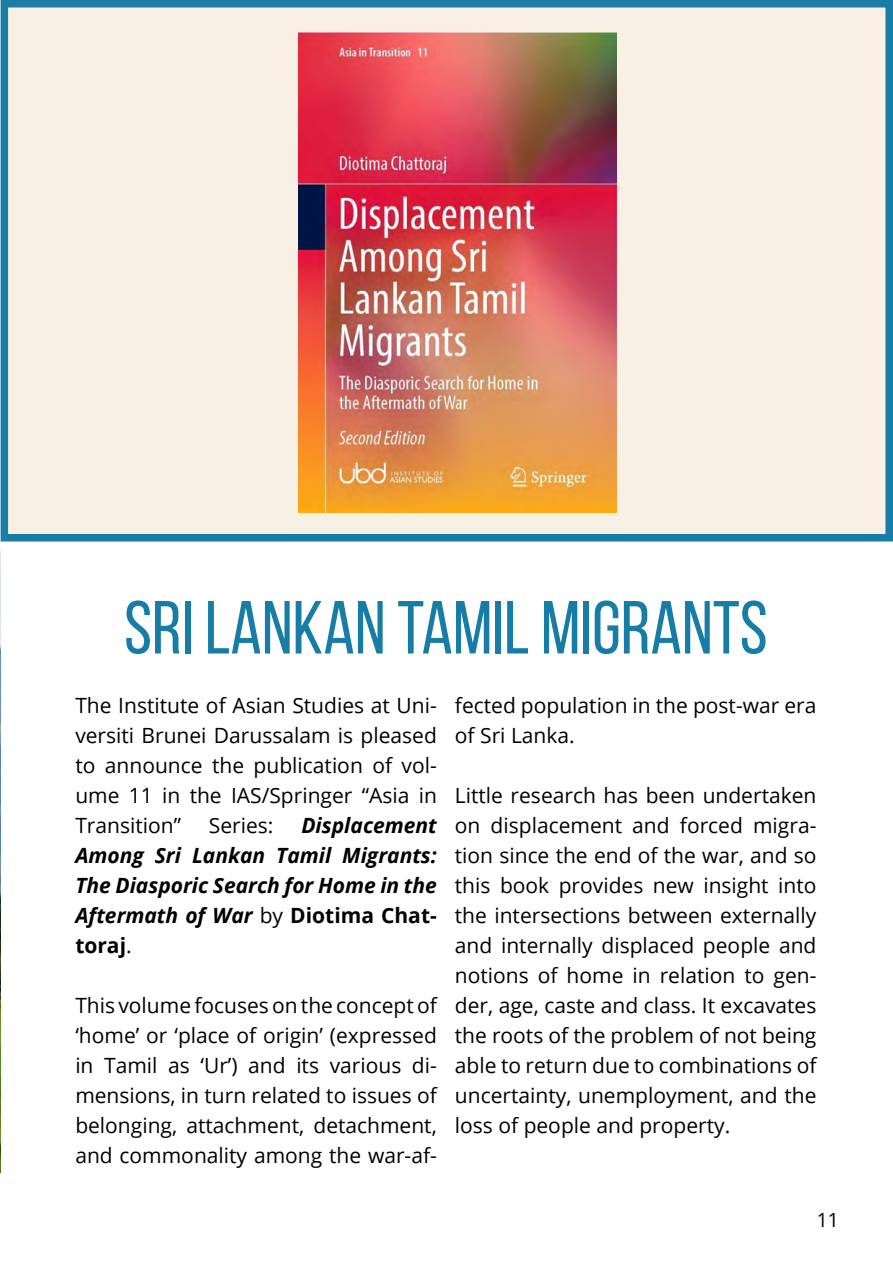
<style>
.page{position:relative;width:893px;height:1263px;background:#fff}
.page>*{position:absolute;margin:0;border:0;box-sizing:border-box;transform-origin:0 0}
.t1{font:75px "Bebas Neue";color:#177da6}
.t2{font:21px/30px "Open Sans";color:#000;text-align:justify}
.t3{font:italic 700 21px/30px "Open Sans";color:#000;text-align:justify}
.t4{font:19.5px "Open Sans";color:#000}
.s1{font-weight:400;font-style:normal}
.s2{font-style:normal}
</style>
<div class="page">
<img style="left:0;top:551px;width:1px;height:621px">
<div style="left:4px;top:4px;width:885px;height:534px;background:#f8f0e4"></div>
<img style="left:298px;top:33px;width:318px;height:480px">
<div style="left:1px;top:0;width:892px;height:541px;border:8px solid #197da6"></div>
<h1 class="t1" style="left:124px;top:587px;width:645px">SRI LANKAN TAMIL MIGRANTS</h1>
<p class="t2" style="left:75px;top:690px;width:363px">The Institute of Asian Studies at Uni&shy;versiti Brunei Darussalam is pleased to announce the publication of vol&shy;ume 11 in the IAS/Springer “Asia in Transition”</p>
<p class="t3" style="left:75px;top:810px;width:363px;text-indent:226px">Displacement Among Sri Lankan Tamil Migrants:<br>The Diasporic Search for Home in the Aftermath of War <span class="s1">by</span> <span class="s2">Diotima Chat&shy;toraj</span><span class="s1">.</span></p>
<p class="t2" style="left:75px;top:990px;width:363px">This volume focuses on the concept of ‘home’ or ‘place of origin’ (expressed in Tamil as ‘Ur’) and its various di&shy;mensions, in turn related to issues of belonging, attachment, detachment, and commonality among the war-af-</p>
<p class="t2" style="left:209px;top:810px;width:66px">Series:</p>
<p class="t2" style="left:455px;top:690px;width:363px">fected population in the post-war era of Sri Lanka.</p>
<p class="t2" style="left:455px;top:780px;width:363px">Little research has been undertaken on displacement and forced migra&shy;tion since the end of the war, and so this book provides new insight into the intersections between externally and internally displaced people and notions of home in relation to gen&shy;der, age, caste and class. It excavates the roots of the problem of not being able to return due to combinations of uncertainty, unemployment, and the loss of people and property.</p>
<p class="t4" style="left:817px;top:1207px;width:24px">11</p>
</div>
